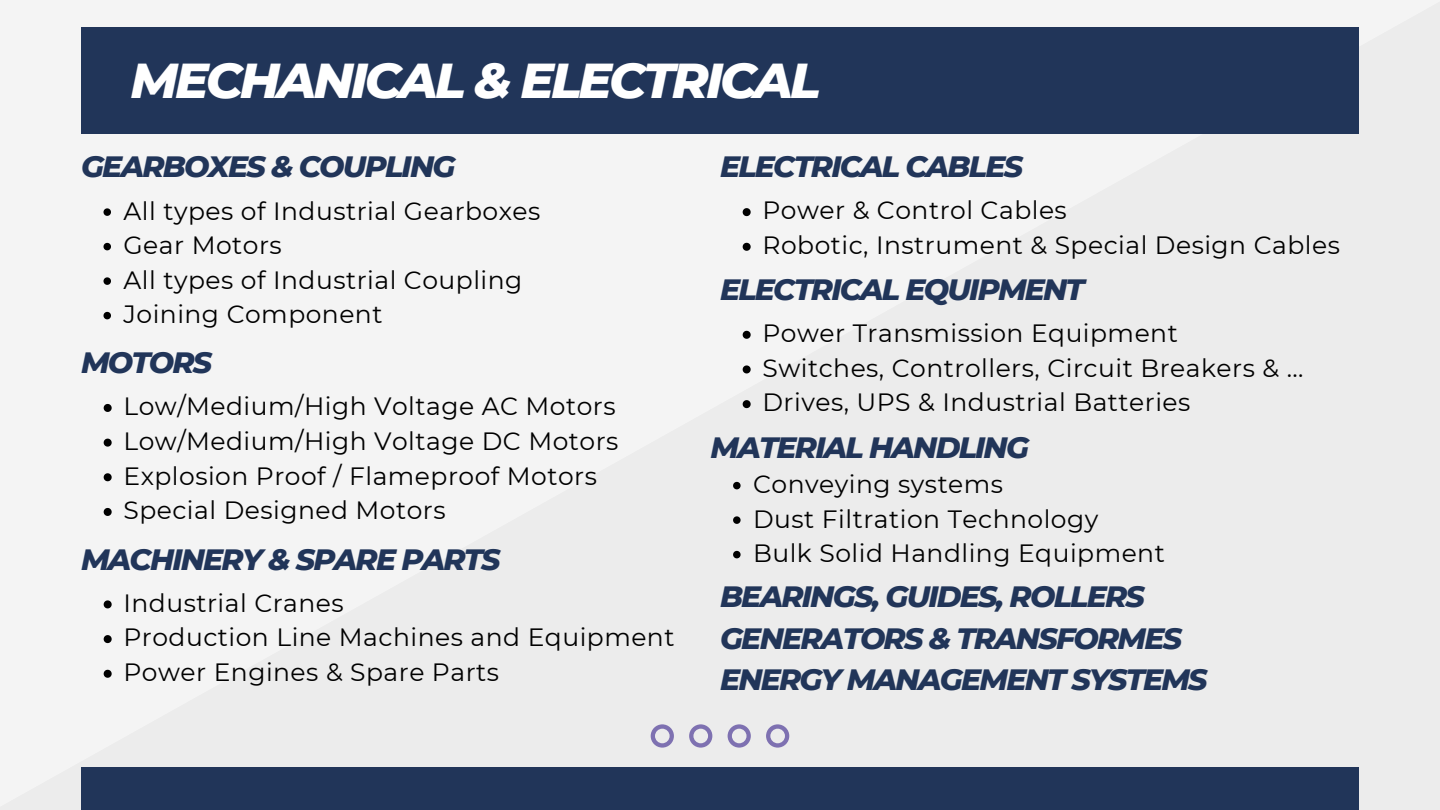
<style>
.page{position:relative;width:1440px;height:810px;background:#ececec}
.page>*{position:absolute;margin:0;border:0;box-sizing:border-box;transform-origin:0 0}
.t1{font:italic 800 50px "Montserrat";letter-spacing:-.06em;color:#fff}
.t2{font:italic 800 30px "Montserrat";letter-spacing:-.06em;color:#213559}
.t3{font:25px/34.7px "Montserrat";letter-spacing:.02em;color:#000}
</style>
<div class="page">
<svg style="left:651px;top:724px;width:138px;height:24px;background:#c9c5d9"></svg>
<div style="left:81px;top:767px;width:1278px;height:43px;background:#213559"></div>
<div style="left:81px;top:27px;width:1278px;height:107px;background:#213559"></div>
<svg style="left:104px;top:208px;width:7px;height:8px"></svg>
<svg style="left:104px;top:243px;width:7px;height:7px"></svg>
<svg style="left:104px;top:277px;width:7px;height:8px"></svg>
<svg style="left:104px;top:312px;width:7px;height:7px"></svg>
<svg style="left:104px;top:404px;width:8px;height:8px"></svg>
<svg style="left:104px;top:439px;width:8px;height:8px"></svg>
<svg style="left:104px;top:473px;width:8px;height:8px"></svg>
<svg style="left:104px;top:508px;width:8px;height:8px"></svg>
<svg style="left:743px;top:208px;width:8px;height:8px"></svg>
<svg style="left:743px;top:243px;width:8px;height:8px"></svg>
<svg style="left:743px;top:331px;width:8px;height:8px"></svg>
<svg style="left:743px;top:365px;width:8px;height:8px"></svg>
<svg style="left:743px;top:400px;width:8px;height:8px"></svg>
<svg style="left:104px;top:600px;width:8px;height:8px"></svg>
<svg style="left:104px;top:635px;width:8px;height:8px"></svg>
<svg style="left:104px;top:670px;width:8px;height:8px"></svg>
<svg style="left:733px;top:482px;width:8px;height:7px"></svg>
<svg style="left:733px;top:516px;width:8px;height:8px"></svg>
<svg style="left:733px;top:551px;width:8px;height:7px"></svg>
<h1 class="t1" style="left:130px;top:50px;width:692px">MECHANICAL &amp; ELECTRICAL</h1>
<p class="t2" style="left:81px;top:148px;width:376px">GEARBOXES &amp; COUPLING</p>
<p class="t2" style="left:720px;top:148px;width:305px">ELECTRICAL CABLES</p>
<p class="t3" style="left:123px;top:193px;width:418px">All types of Industrial Gearboxes<br>Gear Motors<br>All types of Industrial Coupling<br>Joining Component</p>
<p class="t2" style="left:81px;top:344px;width:133px">MOTORS</p>
<p class="t3" style="left:123px;top:389px;width:496px">Low/Medium/High Voltage AC Motors Low/Medium/High Voltage DC Motors Explosion Proof / Flameproof Motors Special Designed Motors</p>
<p class="t3" style="left:762px;top:193px;width:579px">Power &amp; Control Cables<br>Robotic, Instrument &amp; Special Design Cables</p>
<p class="t2" style="left:720px;top:271px;width:366px">ELECTRICAL EQUIPMENT</p>
<p class="t3" style="left:762px;top:316px;width:543px">Power Transmission Equipment<br>Switches, Controllers, Circuit Breakers &amp; ...<br>Drives, UPS &amp; Industrial Batteries</p>
<p class="t2" style="left:711px;top:429px;width:320px">MATERIAL HANDLING</p>
<p class="t3" style="left:753px;top:467px;width:413px">Conveying systems<br>Dust Filtration Technology<br>Bulk Solid Handling Equipment</p>
<p class="t2" style="left:81px;top:541px;width:421px">MACHINERY &amp; SPARE PARTS</p>
<p class="t3" style="left:123px;top:585px;width:553px">Industrial Cranes<br>Production Line Machines and Equipment<br>Power Engines &amp; Spare Parts</p>
<p class="t2" style="left:720px;top:578px;width:426px">BEARINGS, GUIDES, ROLLERS</p>
<p class="t2" style="left:720px;top:620px;width:464px">GENERATORS &amp; TRANSFORMES</p>
<p class="t2" style="left:720px;top:661px;width:489px">ENERGY MANAGEMENT SYSTEMS</p>
</div>
